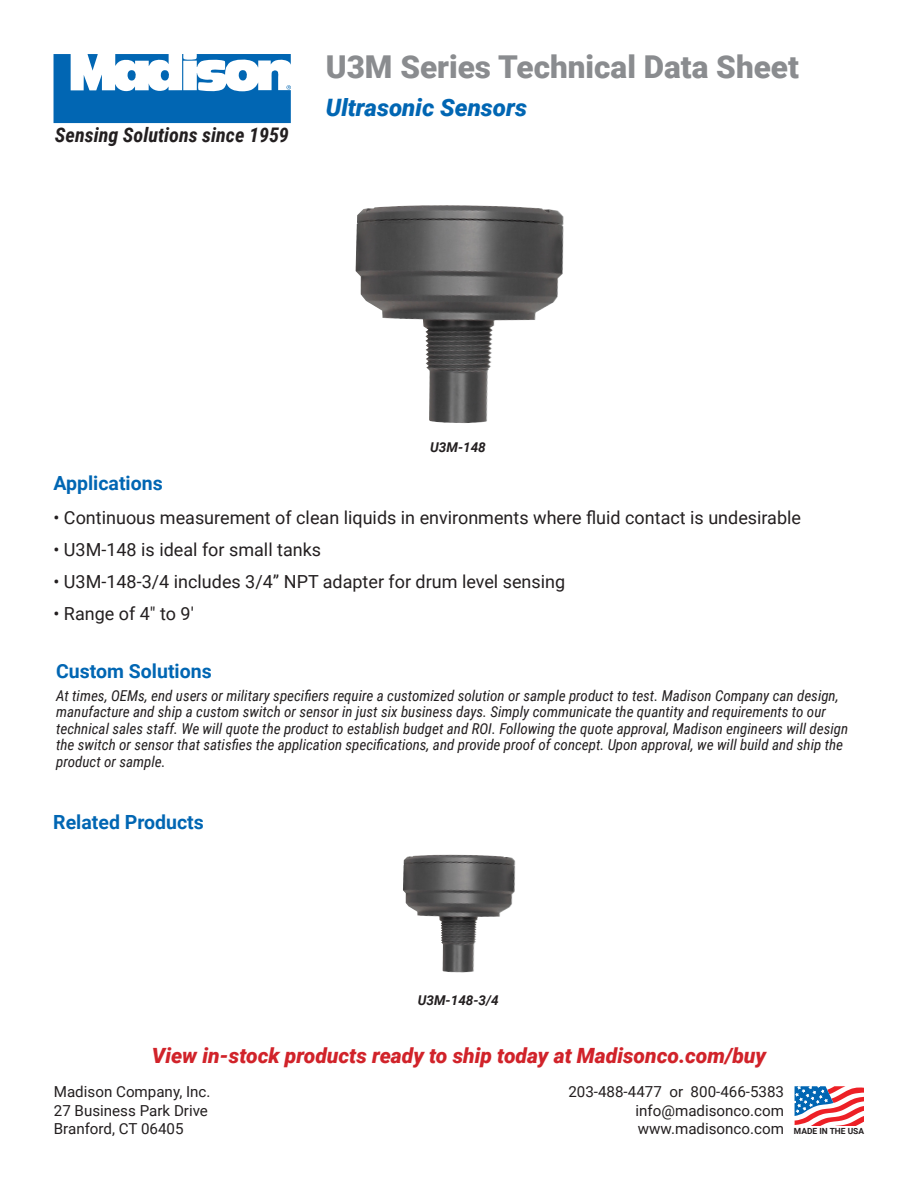
<style>
.page{position:relative;width:918px;height:1188px;background:#fff}
.page>*{position:absolute;margin:0;border:0;box-sizing:border-box;transform-origin:0 0}
.t1{font:900 31.5px "Roboto";color:#8a8c8f}
.t2{font:italic 900 24px "Roboto";color:#0166b3}
.t3{font:italic 900 21px "Roboto";color:#d1232a}
.t4{font:italic 700 20.1px "Roboto Condensed";color:#231f20}
.t5{font:700 19.5px "Roboto";color:#0166b3}
.Bullets{font:18px "Roboto";color:#231f20}
.t6{font:15.15px "Roboto";color:#231f20}
.t7{font:italic 15px/16.5px "Roboto Condensed";color:#231f20}
.t8{font:italic 700 13.5px "Roboto";color:#231f20}
.t9{font:700 8.85px "Helvetica Neue";color:#231f20}
.t10{font:700 8.4px "Roboto";color:#231f20}
</style>
<div class="page">
<svg style="left:795px;top:1086px;width:69px;height:39px"></svg>
<svg style="left:54px;top:54px;width:237px;height:69px"></svg>
<img style="left:356px;top:205px;width:208px;height:218px">
<img style="left:403px;top:855px;width:112px;height:118px">
<p class="t4" style="left:55px;top:121px;width:236px">Sensing Solutions since 1959</p>
<p class="t1" style="left:326px;top:45px;width:475px">U3M Series Technical Data Sheet</p>
<p class="t2" style="left:326px;top:91px;width:203px">Ultrasonic Sensors</p>
<p class="t8" style="left:430px;top:437px;width:57px">U3M-148</p>
<p class="t5" style="left:53px;top:469px;width:111px">Applications</p>
<p class="Bullets" style="left:53px;top:505px;width:749px">• Continuous measurement of clean liquids in environments where fluid contact is undesirable</p>
<p class="Bullets" style="left:53px;top:537px;width:269px">• U3M-148 is ideal for small tanks</p>
<p class="Bullets" style="left:53px;top:569px;width:513px">• U3M-148-3/4 includes 3/4” NPT adapter for drum level sensing</p>
<p class="Bullets" style="left:53px;top:601px;width:142px">• Range of 4" to 9'</p>
<p class="t5" style="left:56px;top:658px;width:157px">Custom Solutions</p>
<p class="t7" style="left:56px;top:687px;width:794px">At times, OEMs, end users or military specifiers require a customized solution or sample product to test. Madison Company can design, manufacture and ship a custom switch or sensor in just six business days. Simply communicate the quantity and requirements to our technical sales staff. We will quote the product to establish budget and ROI. Following the quote approval, Madison engineers will design the switch or sensor that satisfies the application specifications, and provide proof of concept. Upon approval, we will build and ship the product or sample.</p>
<p class="t5" style="left:53px;top:808px;width:152px">Related Products</p>
<p class="t8" style="left:418px;top:991px;width:82px">U3M-148-3/4</p>
<p class="t3" style="left:152px;top:1041px;width:616px">View in-stock products ready to ship today at Madisonco.com/buy</p>
<p class="t6" style="left:54px;top:1081px;width:158px">Madison Company, Inc.</p>
<p class="t6" style="left:54px;top:1100px;width:156px">27 Business Park Drive</p>
<p class="t6" style="left:54px;top:1118px;width:131px">Branford, CT 06405</p>
<p class="t10" style="left:794px;top:1125px;width:72px">MADE IN THE USA</p>
<p class="t9" style="left:794px;top:1131px;width:72px">Made in the USA</p>
<p class="t6" style="left:568px;top:1081px;width:217px">203-488-4477 or 800-466-5383</p>
<p class="t6" style="left:636px;top:1100px;width:150px">info@madisonco.com</p>
<p class="t6" style="left:638px;top:1118px;width:148px">www.madisonco.com</p>
</div>
